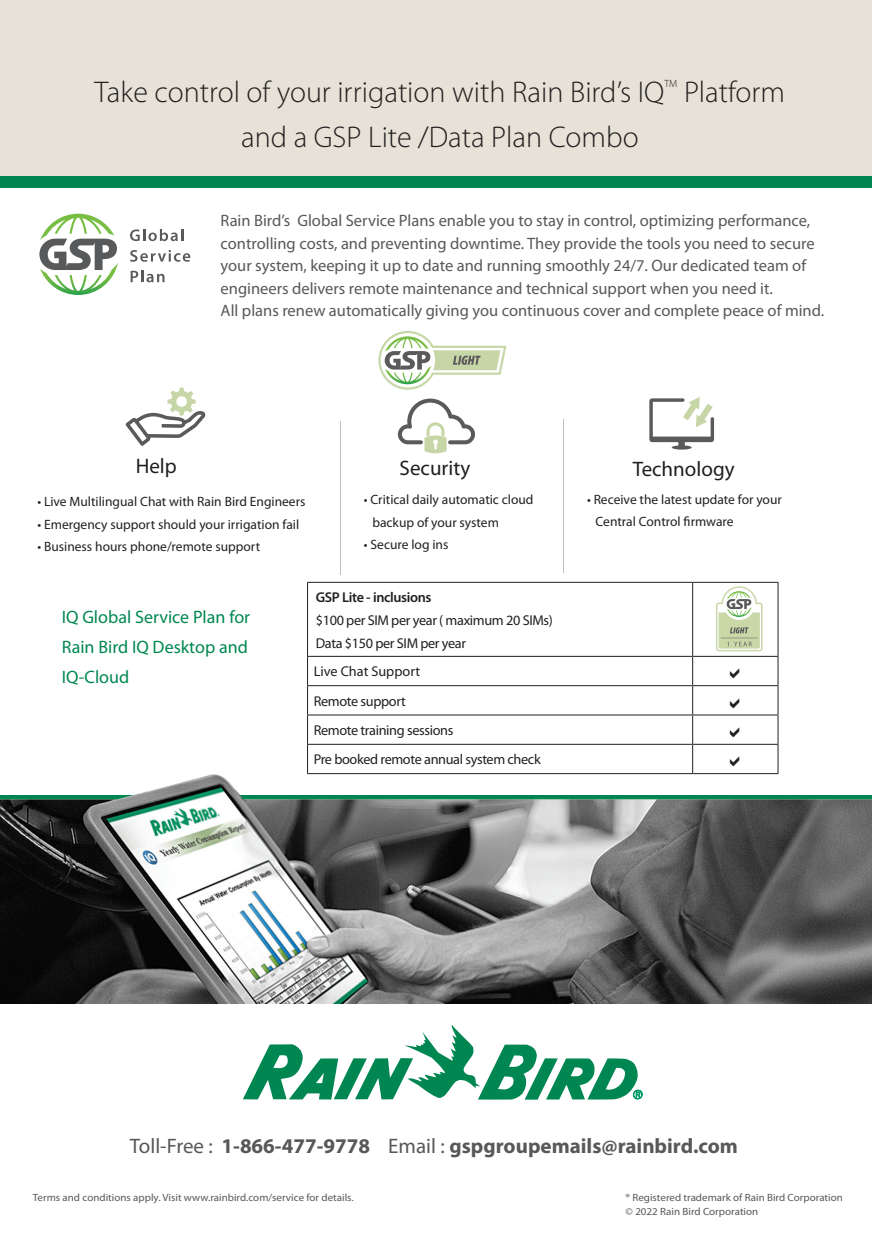
<style>
.page{position:relative;width:872px;height:1242px;background:#fff}
.page>*{position:absolute;margin:0;border:0;box-sizing:border-box;transform-origin:0 0}
.t1{font:300 30px "Myriad Pro";color:#231f20}
.t2{font:700 21px "Myriad Pro";color:#57585a}
.t3{font:21px "Myriad Pro";color:#231f20}
.t4{font:18px/30px "Myriad Pro";color:#008751}
.t5{font:16.5px/22.5px "Myriad Pro";color:#57585a}
.t6{font:14.25px/29.2px "Myriad Pro";letter-spacing:-.025em;color:#231f20}
.t7{font:600 14.25px "Myriad Pro";letter-spacing:-.025em;color:#231f20}
.t8{font:13.5px/22.5px "Myriad Pro";color:#231f20}
.t9{font:10.5px/13.5px "Myriad Pro";color:#57585a;scale:1.05 1}
.t10{font:300 10.5px "Myriad Pro";color:#231f20}
.s1{font-weight:400}
</style>
<div class="page">
<svg style="left:243px;top:1025px;width:399px;height:74px"></svg>
<img style="left:0;top:769px;width:872px;height:234px">
<div style="left:0;top:176px;width:872px;height:11px;background:#008751"></div>
<hr style="left:307px;top:582px;width:385px;height:1px;background:#231f20">
<hr style="left:307px;top:583px;width:1px;height:73px;background:#231f20">
<hr style="left:692px;top:582px;width:86px;height:1px;background:#231f20">
<hr style="left:692px;top:583px;width:1px;height:73px;background:#231f20">
<hr style="left:777px;top:583px;width:1px;height:73px;background:#231f20">
<hr style="left:307px;top:656px;width:385px;height:1px;background:#231f20">
<hr style="left:307px;top:685px;width:385px;height:1px;background:#231f20">
<hr style="left:307px;top:714px;width:385px;height:1px;background:#231f20">
<hr style="left:307px;top:744px;width:385px;height:1px;background:#231f20">
<svg style="left:307px;top:657px;width:1px;height:116px"></svg>
<hr style="left:307px;top:773px;width:385px;height:1px;background:#231f20">
<hr style="left:692px;top:773px;width:86px;height:1px;background:#231f20">
<div style="left:0;top:0;width:872px;height:176px;background:#e6e2d7"></div>
<svg style="left:130px;top:229px;width:53px;height:12px"></svg>
<svg style="left:130px;top:250px;width:60px;height:12px"></svg>
<svg style="left:131px;top:270px;width:33px;height:12px"></svg>
<svg style="left:39px;top:214px;width:79px;height:81px"></svg>
<hr style="left:563px;top:419px;width:1px;height:154px;background:#bcbdc0">
<svg style="left:125px;top:387px;width:80px;height:59px"></svg>
<svg style="left:398px;top:398px;width:77px;height:55px"></svg>
<svg style="left:649px;top:397px;width:65px;height:52px"></svg>
<svg style="left:378px;top:331px;width:128px;height:59px"></svg>
<hr style="left:340px;top:421px;width:1px;height:154px;background:#bcbdc0">
<svg style="left:692px;top:586px;width:86px;height:187px"></svg>
<h1 class="t1" style="left:95px;top:74px;width:571px">Take control of your irrigation with Rain Bird’s IQ</h1>
<p class="t10" style="left:664px;top:77px;width:15px">TM</p>
<h1 class="t1" style="left:684px;top:74px;width:103px">Platform</h1>
<h1 class="t1" style="left:241px;top:119px;width:399px">and a GSP Lite /Data Plan Combo</h1>
<p class="t5" style="left:221px;top:209px;width:605px">Rain Bird’s Global Service Plans enable you to stay in control, optimizing performance, controlling costs, and preventing downtime. They provide the tools you need to secure your system, keeping it up to date and running smoothly 24/7. Our dedicated team of engineers delivers remote maintenance and technical support when you need it.<br>All plans renew automatically giving you continuous cover and complete peace of mind.</p>
<p class="t3" style="left:136px;top:453px;width:43px">Help</p>
<p class="t3" style="left:399px;top:455px;width:72px">Security</p>
<p class="t3" style="left:633px;top:456px;width:103px">Technology</p>
<p class="t8" style="left:37px;top:490px;width:269px">• Live Multilingual Chat with Rain Bird Engineers</p>
<p class="t8" style="left:37px;top:512px;width:263px">• Emergency support should your irrigation fail</p>
<p class="t8" style="left:37px;top:535px;width:224px">• Business hours phone/remote support</p>
<p class="t8" style="left:595px;top:487px;width:188px;text-indent:-9px">• Receive the latest update for your<br>Central Control firmware</p>
<p class="t8" style="left:372px;top:488px;width:163px;text-indent:-9px">• Critical daily automatic cloud backup of your system</p>
<p class="t8" style="left:364px;top:533px;width:86px">• Secure log ins</p>
<p class="t4" style="left:62px;top:602px;width:190px">IQ Global Service Plan for<br>Rain Bird IQ Desktop and<br>IQ-Cloud</p>
<p class="t7" style="left:316px;top:587px;width:117px">GSP Lite - inclusions</p>
<p class="t6" style="left:316px;top:608px;width:239px;line-height:23.2px">$100 per SIM per year ( maximum 20 SIMs)<br>Data $150 per SIM per year</p>
<p class="t6" style="left:314px;top:656px;width:228px">Live Chat Support<br>Remote support<br>Remote training sessions<br>Pre booked remote annual system check</p>
<p class="t2" style="left:130px;top:1132px;width:609px"><span class="s1">Toll-Free :</span> 1-866-477-9778 <span class="s1">Email :</span> gspgroupemails@rainbird.com</p>
<p class="t9" style="left:33px;top:1190px;width:307px">Terms and conditions apply. Visit www.rainbird.com/service for details.</p>
<p class="t9" style="left:625px;top:1190px;width:208px">® Registered trademark of Rain Bird Corporation © 2022 Rain Bird Corporation</p>
</div>
